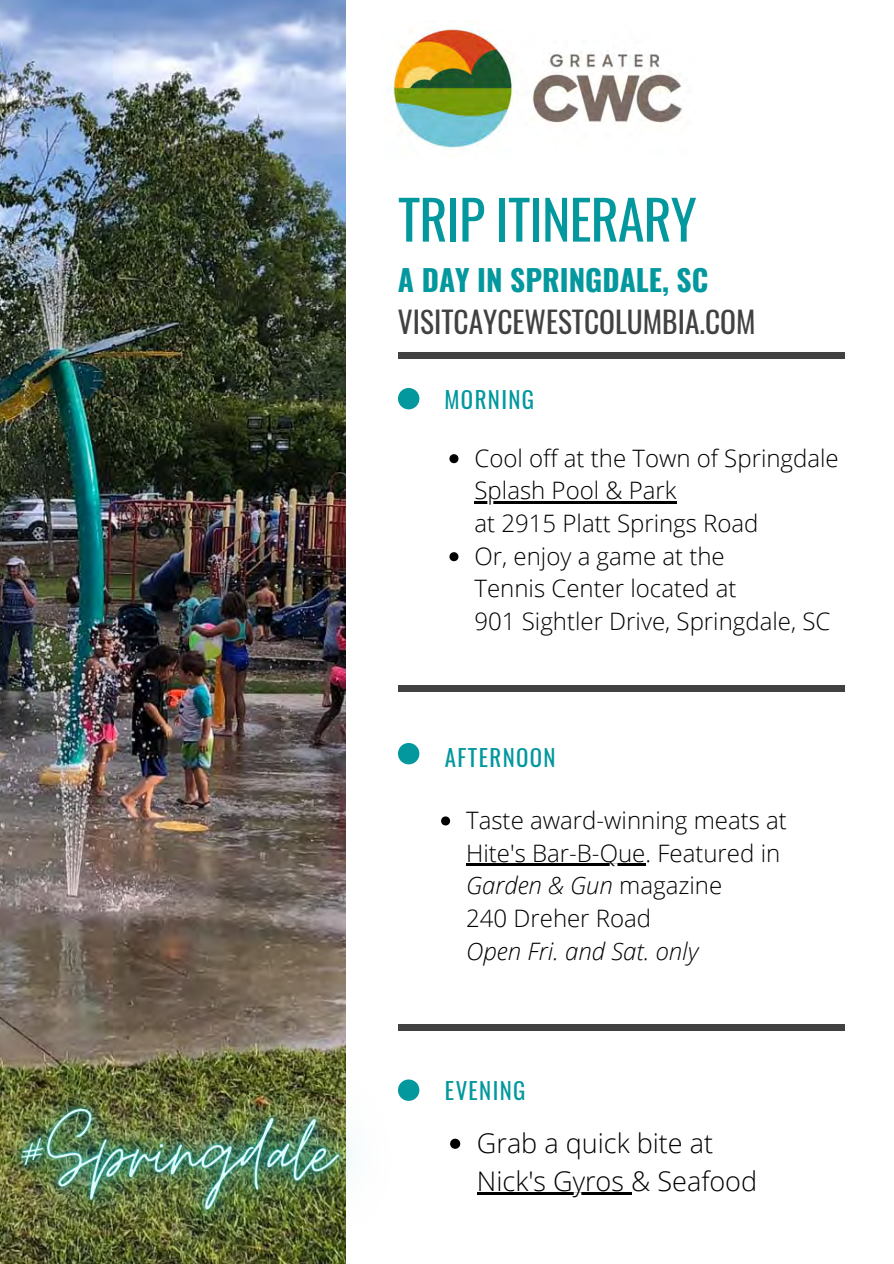
<style>
.page{position:relative;width:894px;height:1264px;background:#fff}
.page>*{position:absolute;margin:0;border:0;box-sizing:border-box;transform-origin:0 0}
.t1{font:54px "Oswald";letter-spacing:-.015em;color:#03989e}
.t2{font:29.4px "Oswald";color:#414141}
.t3{font:700 29.4px "Oswald";color:#03989e}
.t4{font:300 27px "Open Sans";color:#000}
.t5{font:300 24px/32.7px "Open Sans";color:#000}
.t6{font:italic 300 24px "Open Sans";color:#000}
.t7{font:22.95px "Oswald";letter-spacing:.06em;color:#03989e}
.s1{font-style:normal}
</style>
<div class="page">
<img style="left:0;top:0;width:345px;height:970px">
<div style="left:398px;top:388px;width:21px;height:21px;background:#03989e;border-radius:50%"></div>
<div style="left:398px;top:743px;width:21px;height:21px;background:#03989e;border-radius:50%"></div>
<div style="left:398px;top:352px;width:446px;height:7px;background:#414141"></div>
<div style="left:398px;top:685px;width:446px;height:7px;background:#414141"></div>
<div style="left:398px;top:1024px;width:446px;height:7px;background:#414141"></div>
<img style="left:0;top:970px;width:461px;height:293px">
<svg style="left:449px;top:454px;width:9px;height:9px"></svg>
<hr style="left:474px;top:501px;width:202px;height:3px;background:#000">
<svg style="left:449px;top:552px;width:9px;height:9px"></svg>
<svg style="left:441px;top:816px;width:9px;height:9px"></svg>
<hr style="left:466px;top:863px;width:179px;height:3px;background:#000">
<svg style="left:450px;top:1138px;width:10px;height:10px"></svg>
<hr style="left:477px;top:1192px;width:154px;height:2px;background:#000">
<img style="left:393px;top:27px;width:289px;height:123px">
<p class="t1" style="left:398px;top:177px;width:300px">TRIP ITINERARY</p>
<p class="t3" style="left:398px;top:257px;width:312px">A DAY IN SPRINGDALE, SC</p>
<p class="t2" style="left:398px;top:298px;width:359px">VISITCAYCEWESTCOLUMBIA.COM</p>
<p class="t7" style="left:444px;top:381px;width:91px">MORNING</p>
<p class="t5" style="left:474px;top:441px;width:365px">Cool off at the Town of Springdale<br>Splash Pool &amp; Park</p>
<p class="t5" style="left:474px;top:506px;width:285px">at 2915 Platt Springs Road</p>
<p class="t5" style="left:474px;top:539px;width:252px">Or, enjoy a game at the</p>
<p class="t5" style="left:474px;top:571px;width:263px">Tennis Center located at</p>
<p class="t5" style="left:474px;top:604px;width:357px">901 Sightler Drive, Springdale, SC</p>
<p class="t7" style="left:445px;top:739px;width:112px">AFTERNOON</p>
<p class="t5" style="left:466px;top:803px;width:322px">Taste award-winning meats at</p>
<p class="t5" style="left:466px;top:835px;width:315px">Hite's Bar-B-Que. Featured in</p>
<p class="t6" style="left:466px;top:868px;width:257px">Garden &amp; Gun <span class="s1">magazine</span></p>
<p class="t5" style="left:466px;top:901px;width:186px">240 Dreher Road</p>
<p class="t6" style="left:466px;top:933px;width:234px">Open Fri. and Sat. only</p>
<p class="t7" style="left:445px;top:1072px;width:82px">EVENING</p>
<p class="t4" style="left:477px;top:1124px;width:238px">Grab a quick bite at</p>
<p class="t4" style="left:477px;top:1161px;width:282px">Nick's Gyros &amp; Seafood</p>
</div>
